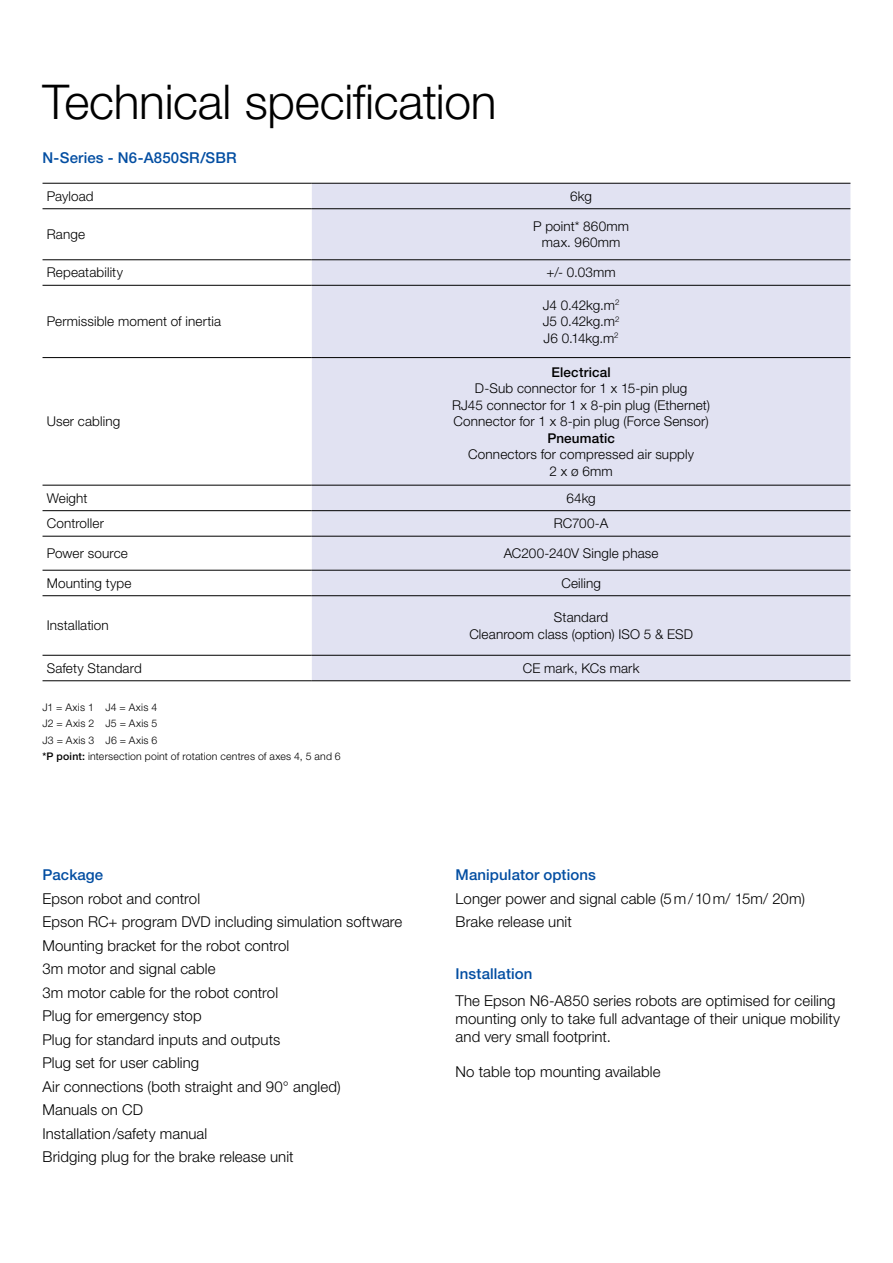
<style>
.page{position:relative;width:893px;height:1263px;background:#fff}
.page>*{position:absolute;margin:0;border:0;box-sizing:border-box;transform-origin:0 0}
.Page_title{font:300 48px "Helvetica Neue LT Pro";letter-spacing:-.005em;color:#000}
.List__enlarged_for_t{font:300 15px "Helvetica Neue LT Pro";letter-spacing:.005em;color:#000}
.Body__enlarged_for_t{font:300 15px/18px "Helvetica Neue LT Pro";letter-spacing:.005em;color:#000}
.Subheads__enlarged_f{font:500 15px "Helvetica Neue LT Pro";letter-spacing:.005em;color:#034ea2}
.Body__enlarged_for_t-2{font:300 13.5px/16.5px "Helvetica Neue LT Pro";letter-spacing:.01em;color:#000;text-align:center}
.Body__enlarged_for_t-3{font:300 10.5px "Helvetica Neue LT Pro";letter-spacing:.02em;color:#000}
.s1{font-weight:500}
</style>
<div class="page">
<div style="left:312px;top:184px;width:538px;height:496px;background:#e1e2f2"></div>
<hr style="left:43px;top:183px;width:269px;height:1px;background:#000">
<hr style="left:312px;top:183px;width:538px;height:1px;background:#000">
<hr style="left:43px;top:208px;width:269px;height:1px;background:#000">
<hr style="left:312px;top:208px;width:538px;height:1px;background:#000">
<hr style="left:43px;top:259px;width:269px;height:1px;background:#000">
<hr style="left:312px;top:259px;width:538px;height:1px;background:#000">
<hr style="left:43px;top:285px;width:269px;height:1px;background:#000">
<hr style="left:312px;top:285px;width:538px;height:1px;background:#000">
<hr style="left:43px;top:357px;width:269px;height:1px;background:#000">
<hr style="left:312px;top:357px;width:538px;height:1px;background:#000">
<hr style="left:43px;top:485px;width:269px;height:1px;background:#000">
<hr style="left:312px;top:485px;width:538px;height:1px;background:#000">
<hr style="left:43px;top:510px;width:269px;height:1px;background:#000">
<hr style="left:312px;top:510px;width:538px;height:1px;background:#000">
<hr style="left:43px;top:536px;width:269px;height:1px;background:#000">
<hr style="left:312px;top:536px;width:538px;height:1px;background:#000">
<hr style="left:43px;top:570px;width:269px;height:1px;background:#000">
<hr style="left:312px;top:570px;width:538px;height:1px;background:#000">
<hr style="left:43px;top:595px;width:269px;height:1px;background:#000">
<hr style="left:312px;top:595px;width:538px;height:1px;background:#000">
<hr style="left:43px;top:655px;width:269px;height:1px;background:#000">
<hr style="left:312px;top:655px;width:538px;height:1px;background:#000">
<hr style="left:43px;top:680px;width:269px;height:1px;background:#000">
<hr style="left:312px;top:680px;width:538px;height:1px;background:#000">
<p class="Page_title" style="left:43px;top:73px;width:456px">Technical specification</p>
<p class="Subheads__enlarged_f" style="left:43px;top:148px;width:196px">N-Series - N6-A850SR/SBR</p>
<p class="Body__enlarged_for_t-2" style="left:47px;top:187px;width:48px">Payload</p>
<p class="Body__enlarged_for_t-2" style="left:570px;top:187px;width:23px">6kg</p>
<p class="Body__enlarged_for_t-2" style="left:47px;top:226px;width:40px">Range</p>
<p class="Body__enlarged_for_t-2" style="left:533px;top:217px;width:97px">P point* 860mm max. 960mm</p>
<p class="Body__enlarged_for_t-2" style="left:47px;top:264px;width:78px">Repeatability</p>
<p class="Body__enlarged_for_t-2" style="left:546px;top:264px;width:71px">+/- 0.03mm</p>
<p class="Body__enlarged_for_t-2" style="left:47px;top:313px;width:176px">Permissible moment of inertia</p>
<p class="Body__enlarged_for_t-2" style="left:543px;top:296px;width:78px;text-align:justify">J4 0.42kg.m<sup>2<br></sup>J5 0.42kg.m<sup>2<br></sup>J6 0.14kg.m<sup>2</sup></p>
<p class="Body__enlarged_for_t-2" style="left:47px;top:413px;width:75px">User cabling</p>
<p class="Body__enlarged_for_t-2" style="left:452px;top:363px;width:259px"><span class="s1">Electrical<br></span>D-Sub connector for 1 x 15-pin plug<br>RJ45 connector for 1 x 8-pin plug (Ethernet)<br>Connector for 1 x 8-pin plug (Force Sensor)<br><span class="s1">Pneumatic<br></span>Connectors for compressed air supply<br>2 x ø 6mm</p>
<p class="Body__enlarged_for_t-2" style="left:47px;top:489px;width:42px">Weight</p>
<p class="Body__enlarged_for_t-2" style="left:566px;top:489px;width:31px">64kg</p>
<p class="Body__enlarged_for_t-2" style="left:47px;top:515px;width:59px">Controller</p>
<p class="Body__enlarged_for_t-2" style="left:554px;top:515px;width:56px">RC700-A</p>
<p class="Body__enlarged_for_t-2" style="left:47px;top:545px;width:83px">Power source</p>
<p class="Body__enlarged_for_t-2" style="left:504px;top:545px;width:156px">AC200-240V Single phase</p>
<p class="Body__enlarged_for_t-2" style="left:47px;top:574px;width:86px">Mounting type</p>
<p class="Body__enlarged_for_t-2" style="left:561px;top:574px;width:41px">Ceiling</p>
<p class="Body__enlarged_for_t-2" style="left:47px;top:617px;width:64px">Installation</p>
<p class="Body__enlarged_for_t-2" style="left:469px;top:609px;width:225px">Standard<br>Cleanroom class (option) ISO 5 &amp; ESD</p>
<p class="Body__enlarged_for_t-2" style="left:47px;top:659px;width:97px">Safety Standard</p>
<p class="Body__enlarged_for_t-2" style="left:523px;top:659px;width:118px">CE mark, KCs mark</p>
<p class="Body__enlarged_for_t-3" style="left:43px;top:701px;width:116px">J1 = Axis 1 J4 = Axis 4</p>
<p class="Body__enlarged_for_t-3" style="left:43px;top:717px;width:116px">J2 = Axis 2 J5 = Axis 5</p>
<p class="Body__enlarged_for_t-3" style="left:43px;top:734px;width:116px">J3 = Axis 3 J6 = Axis 6</p>
<p class="Body__enlarged_for_t-3" style="left:43px;top:750px;width:300px"><span class="s1">*P point:</span> intersection point of rotation centres of axes 4, 5 and 6</p>
<p class="Subheads__enlarged_f" style="left:43px;top:866px;width:62px">Package</p>
<p class="List__enlarged_for_t" style="left:43px;top:889px;width:159px">Epson robot and control</p>
<p class="List__enlarged_for_t" style="left:43px;top:913px;width:361px">Epson RC+ program DVD including simulation software</p>
<p class="List__enlarged_for_t" style="left:43px;top:936px;width:248px">Mounting bracket for the robot control</p>
<p class="List__enlarged_for_t" style="left:43px;top:960px;width:175px">3m motor and signal cable</p>
<p class="List__enlarged_for_t" style="left:43px;top:983px;width:237px">3m motor cable for the robot control</p>
<p class="List__enlarged_for_t" style="left:43px;top:1007px;width:161px">Plug for emergency stop</p>
<p class="List__enlarged_for_t" style="left:43px;top:1030px;width:239px">Plug for standard inputs and outputs</p>
<p class="List__enlarged_for_t" style="left:43px;top:1054px;width:158px">Plug set for user cabling</p>
<p class="List__enlarged_for_t" style="left:43px;top:1077px;width:300px">Air connections (both straight and 90° angled)</p>
<p class="List__enlarged_for_t" style="left:43px;top:1101px;width:102px">Manuals on CD</p>
<p class="List__enlarged_for_t" style="left:43px;top:1124px;width:166px">Installation/safety manual</p>
<p class="List__enlarged_for_t" style="left:43px;top:1148px;width:253px">Bridging plug for the brake release unit</p>
<p class="Subheads__enlarged_f" style="left:456px;top:866px;width:142px">Manipulator options</p>
<p class="List__enlarged_for_t" style="left:456px;top:889px;width:351px">Longer power and signal cable (5m/10m/ 15m/ 20m)</p>
<p class="List__enlarged_for_t" style="left:456px;top:913px;width:118px">Brake release unit</p>
<p class="Subheads__enlarged_f" style="left:456px;top:965px;width:78px">Installation</p>
<p class="Body__enlarged_for_t" style="left:456px;top:991px;width:386px">The Epson N6-A850 series robots are optimised for ceiling mounting only to take full advantage of their unique mobility and very small footprint.</p>
<p class="Body__enlarged_for_t" style="left:456px;top:1062px;width:206px">No table top mounting available</p>
</div>
